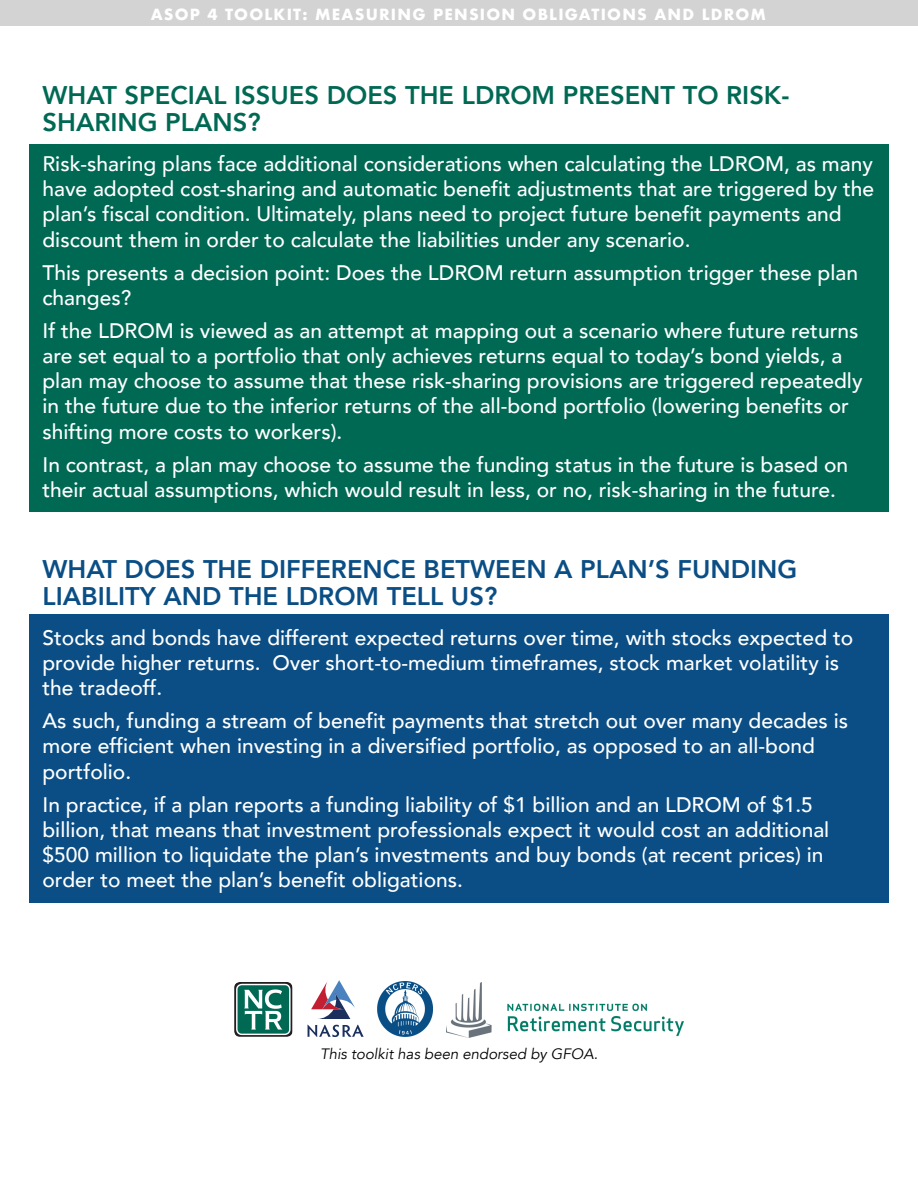
<style>
.page{position:relative;width:918px;height:1188px;background:#fff}
.page>*{position:absolute;margin:0;border:0;box-sizing:border-box;transform-origin:0 0}
.t1{font:800 25.5px/27px "Avenir";color:#0a4e85}
.t2{font:800 25.5px/27px "Avenir";color:#006954}
.t3{font:500 21px/25.2px "Avenir";color:#fff}
.t4{font:700 15px "Futura";letter-spacing:.08em;color:#fff}
.t5{font:italic 15px "Avenir";color:#000}
</style>
<div class="page">
<div style="left:0;top:0;width:918px;height:26px;background:#d3d3d3"></div>
<div style="left:29px;top:144px;width:860px;height:368px;background:#006954"></div>
<div style="left:29px;top:615px;width:860px;height:288px;background:#0a4e85"></div>
<img style="left:234px;top:982px;width:59px;height:55px">
<svg style="left:311px;top:980px;width:44px;height:39px"></svg>
<svg style="left:307px;top:1025px;width:57px;height:12px"></svg>
<img style="left:378px;top:982px;width:55px;height:55px">
<img style="left:447px;top:983px;width:237px;height:55px">
<p class="t4" style="left:151px;top:4px;width:617px">ASOP 4 TOOLKIT: MEASURING PENSION OBLIGATIONS AND LDROM</p>
<p class="t2" style="left:42px;top:81px;width:748px">WHAT SPECIAL ISSUES DOES THE LDROM PRESENT TO RISK-<br>SHARING PLANS?</p>
<p class="t3" style="left:42px;top:150px;width:833px">Risk-sharing plans face additional considerations when calculating the LDROM, as many have adopted cost-sharing and automatic benefit adjustments that are triggered by the plan’s fiscal condition. Ultimately, plans need to project future benefit payments and discount them in order to calculate the liabilities under any scenario.</p>
<p class="t3" style="left:42px;top:259px;width:817px">This presents a decision point: Does the LDROM return assumption trigger these plan changes?</p>
<p class="t3" style="left:42px;top:317px;width:822px">If the LDROM is viewed as an attempt at mapping out a scenario where future returns are set equal to a portfolio that only achieves returns equal to today’s bond yields, a plan may choose to assume that these risk-sharing provisions are triggered repeatedly in the future due to the inferior returns of the all-bond portfolio (lowering benefits or shifting more costs to workers).</p>
<p class="t3" style="left:42px;top:450px;width:807px">In contrast, a plan may choose to assume the funding status in the future is based on their actual assumptions, which would result in less, or no, risk-sharing in the future.</p>
<p class="t1" style="left:42px;top:555px;width:756px">WHAT DOES THE DIFFERENCE BETWEEN A PLAN’S FUNDING<br>LIABILITY AND THE LDROM TELL US?</p>
<p class="t3" style="left:42px;top:624px;width:812px">Stocks and bonds have different expected returns over time, with stocks expected to provide higher returns. Over short-to-medium timeframes, stock market volatility is the tradeoff.</p>
<p class="t3" style="left:42px;top:707px;width:807px">As such, funding a stream of benefit payments that stretch out over many decades is more efficient when investing in a diversified portfolio, as opposed to an all-bond portfolio.</p>
<p class="t3" style="left:42px;top:790px;width:788px">In practice, if a plan reports a funding liability of $1 billion and an LDROM of $1.5 billion, that means that investment professionals expect it would cost an additional $500 million to liquidate the plan’s investments and buy bonds (at recent prices) in order to meet the plan’s benefit obligations.</p>
<p class="t5" style="left:320px;top:1045px;width:279px">This toolkit has been endorsed by GFOA.</p>
</div>
